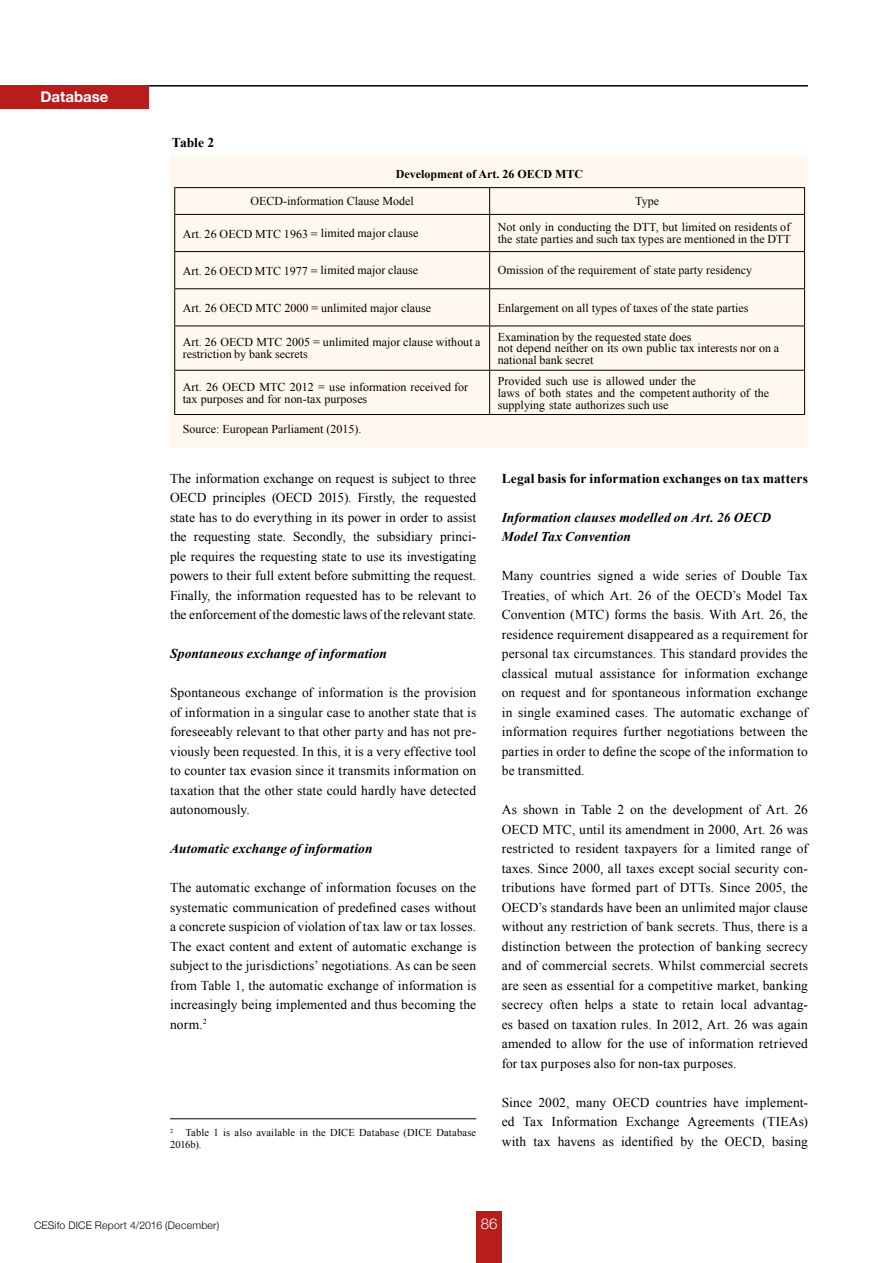
<style>
.page{position:relative;width:893px;height:1263px;background:#fff}
.page>*{position:absolute;margin:0;border:0;box-sizing:border-box;transform-origin:0 0}
.t1{font:700 15px "Helvetica Neue";color:#fff}
.t2{font:300 15px "Helvetica Neue";color:#fff}
.t3{font:13.5px/19.5px "Times New Roman";letter-spacing:.01em;color:#000;text-align:justify}
.t4{font:italic 700 13.5px/19.5px "Times New Roman";letter-spacing:.01em;color:#000}
.t5{font:700 13.5px "Times New Roman";letter-spacing:.005em;color:#000}
.t6{font:12px/11.6px "Times New Roman";color:#000}
.t7{font:700 12px "Times New Roman";color:#000}
.t8{font:10.5px/12px "Times New Roman";letter-spacing:.015em;color:#000}
.t9{font:300 10.5px "Helvetica Neue";letter-spacing:.02em;color:#000}
</style>
<div class="page">
<hr style="left:149px;top:85px;width:659px;height:2px;background:#000">
<div style="left:0;top:85px;width:149px;height:23px;background:#b81c1b"></div>
<div style="left:476px;top:1212px;width:26px;height:51px;background:#b81c1b"></div>
<hr style="left:170px;top:1118px;width:306px;height:1px;background:#000">
<div style="left:170px;top:156px;width:638px;height:292px;background:#fff8ee"></div>
<svg style="left:175px;top:188px;width:629px;height:226px"></svg>
<hr style="left:174px;top:414px;width:316px;height:1px;background:#000">
<hr style="left:490px;top:414px;width:315px;height:1px;background:#000">
<svg style="left:489px;top:188px;width:1px;height:26px"></svg>
<svg style="left:804px;top:188px;width:1px;height:26px"></svg>
<hr style="left:489px;top:215px;width:1px;height:36px;background:#000">
<hr style="left:804px;top:215px;width:1px;height:36px;background:#000">
<hr style="left:489px;top:252px;width:1px;height:36px;background:#000">
<hr style="left:804px;top:252px;width:1px;height:36px;background:#000">
<hr style="left:489px;top:289px;width:1px;height:37px;background:#000">
<hr style="left:804px;top:289px;width:1px;height:37px;background:#000">
<hr style="left:489px;top:326px;width:1px;height:44px;background:#000">
<hr style="left:804px;top:326px;width:1px;height:44px;background:#000">
<hr style="left:489px;top:371px;width:1px;height:43px;background:#000">
<hr style="left:804px;top:371px;width:1px;height:43px;background:#000">
<hr style="left:174px;top:187px;width:316px;height:1px;background:#000">
<hr style="left:490px;top:187px;width:315px;height:1px;background:#000">
<svg style="left:174px;top:188px;width:1px;height:26px"></svg>
<hr style="left:174px;top:214px;width:316px;height:1px;background:#000">
<hr style="left:174px;top:215px;width:1px;height:36px;background:#000">
<hr style="left:490px;top:214px;width:315px;height:1px;background:#000">
<hr style="left:174px;top:251px;width:316px;height:1px;background:#000">
<hr style="left:174px;top:252px;width:1px;height:36px;background:#000">
<hr style="left:490px;top:251px;width:315px;height:1px;background:#000">
<hr style="left:174px;top:288px;width:316px;height:1px;background:#000">
<hr style="left:174px;top:289px;width:1px;height:37px;background:#000">
<hr style="left:490px;top:288px;width:315px;height:1px;background:#000">
<hr style="left:174px;top:326px;width:316px;height:1px;background:#000">
<hr style="left:174px;top:326px;width:1px;height:44px;background:#000">
<hr style="left:490px;top:326px;width:315px;height:1px;background:#000">
<hr style="left:174px;top:370px;width:316px;height:1px;background:#000">
<hr style="left:174px;top:371px;width:1px;height:43px;background:#000">
<hr style="left:490px;top:370px;width:315px;height:1px;background:#000">
<p class="t1" style="left:40px;top:87px;width:70px">Database</p>
<p class="t5" style="left:172px;top:133px;width:44px">Table 2</p>
<p class="t7" style="left:396px;top:165px;width:189px">Development of Art. 26 OECD MTC</p>
<p class="t6" style="left:251px;top:195px;width:165px">OECD-information Clause Model</p>
<p class="t6" style="left:635px;top:195px;width:25px">Type</p>
<p class="t6" style="left:183px;top:228px;width:237px">Art. 26 OECD MTC 1963 = limited major clause</p>
<p class="t6" style="left:498px;top:221px;width:295px;line-height:12px">Not only in conducting the DTT, but limited on residents of the state parties and such tax types are mentioned in the DTT</p>
<p class="t6" style="left:183px;top:265px;width:237px">Art. 26 OECD MTC 1977 = limited major clause</p>
<p class="t6" style="left:498px;top:264px;width:256px">Omission of the requirement of state party residency</p>
<p class="t6" style="left:183px;top:302px;width:250px">Art. 26 OECD MTC 2000 = unlimited major clause</p>
<p class="t6" style="left:498px;top:302px;width:252px">Enlargement on all types of taxes of the state parties</p>
<p class="t6" style="left:183px;top:336px;width:299px;line-height:12px">Art. 26 OECD MTC 2005 = unlimited major clause without a restriction by bank secrets</p>
<p class="t6" style="left:498px;top:331px;width:283px">Examination by the requested state does<br>not depend neither on its own public tax interests nor on a national bank secret</p>
<p class="t6" style="left:183px;top:380px;width:287px;line-height:12px">Art. 26 OECD MTC 2012 = use information received for tax purposes and for non-tax purposes</p>
<p class="t6" style="left:498px;top:375px;width:273px">Provided such use is allowed under the<br>laws of both states and the competent authority of the supplying state authorizes such use</p>
<p class="t6" style="left:183px;top:423px;width:180px">Source: European Parliament (2015).</p>
<p class="t3" style="left:170px;top:468px;width:308px">The information exchange on request is subject to three OECD principles (OECD 2015). Firstly, the requested state has to do everything in its power in order to assist the requesting state. Secondly, the subsidiary princi&shy;ple requires the requesting state to use its investigating powers to their full extent before submitting the request.<br>Finally, the information requested has to be relevant to the enforcement of the domestic laws of the relevant state.</p>
<p class="t4" style="left:170px;top:644px;width:219px">Spontaneous exchange of information</p>
<p class="t3" style="left:170px;top:683px;width:308px">Spontaneous exchange of information is the provision of information in a singular case to another state that is foreseeably relevant to that other party and has not pre&shy;viously been requested. In this, it is a very effective tool to counter tax evasion since it transmits information on taxation that the other state could hardly have detected autonomously.</p>
<p class="t4" style="left:170px;top:839px;width:204px">Automatic exchange of information</p>
<p class="t3" style="left:170px;top:878px;width:308px">The automatic exchange of information focuses on the systematic communication of predefined cases without a concrete suspicion of violation of tax law or tax losses.<br>The exact content and extent of automatic exchange is subject to the jurisdictions’ negotiations. As can be seen from Table 1, the automatic exchange of information is increasingly being implemented and thus becoming the norm.<sup>2</sup></p>
<p class="t8" style="left:170px;top:1126px;width:308px"><sup>2</sup> Table 1 is also available in the DICE Database (DICE Database<br>2016b).</p>
<p class="t5" style="left:502px;top:469px;width:308px">Legal basis for information exchanges on tax matters</p>
<p class="t4" style="left:502px;top:507px;width:271px">Information clauses modelled on Art. 26 OECD<br>Model Tax Convention</p>
<p class="t3" style="left:502px;top:566px;width:308px">Many countries signed a wide series of Double Tax Treaties, of which Art. 26 of the OECD’s Model Tax Convention (MTC) forms the basis. With Art. 26, the residence requirement disappeared as a requirement for personal tax circumstances. This standard provides the classical mutual assistance for information exchange on request and for spontaneous information exchange in single examined cases. The automatic exchange of information requires further negotiations between the parties in order to define the scope of the information to be transmitted.</p>
<p class="t3" style="left:502px;top:800px;width:308px">As shown in Table 2 on the development of Art. 26<br>OECD MTC, until its amendment in 2000, Art. 26 was restricted to resident taxpayers for a limited range of taxes. Since 2000, all taxes except social security con&shy;tributions have formed part of DTTs. Since 2005, the OECD’s standards have been an unlimited major clause without any restriction of bank secrets. Thus, there is a distinction between the protection of banking secrecy and of commercial secrets. Whilst commercial secrets are seen as essential for a competitive market, banking secrecy often helps a state to retain local advantag&shy;es based on taxation rules. In 2012, Art. 26 was again amended to allow for the use of information retrieved for tax purposes also for non-tax purposes.</p>
<p class="t3" style="left:502px;top:1092px;width:308px">Since 2002, many OECD countries have implement&shy;ed Tax Information Exchange Agreements (TIEAs) with tax havens as identified by the OECD, basing</p>
<p class="t9" style="left:34px;top:1219px;width:187px">CESifo DICE Report 4/2016 (December)</p>
<p class="t2" style="left:481px;top:1214px;width:18px">86</p>
</div>
